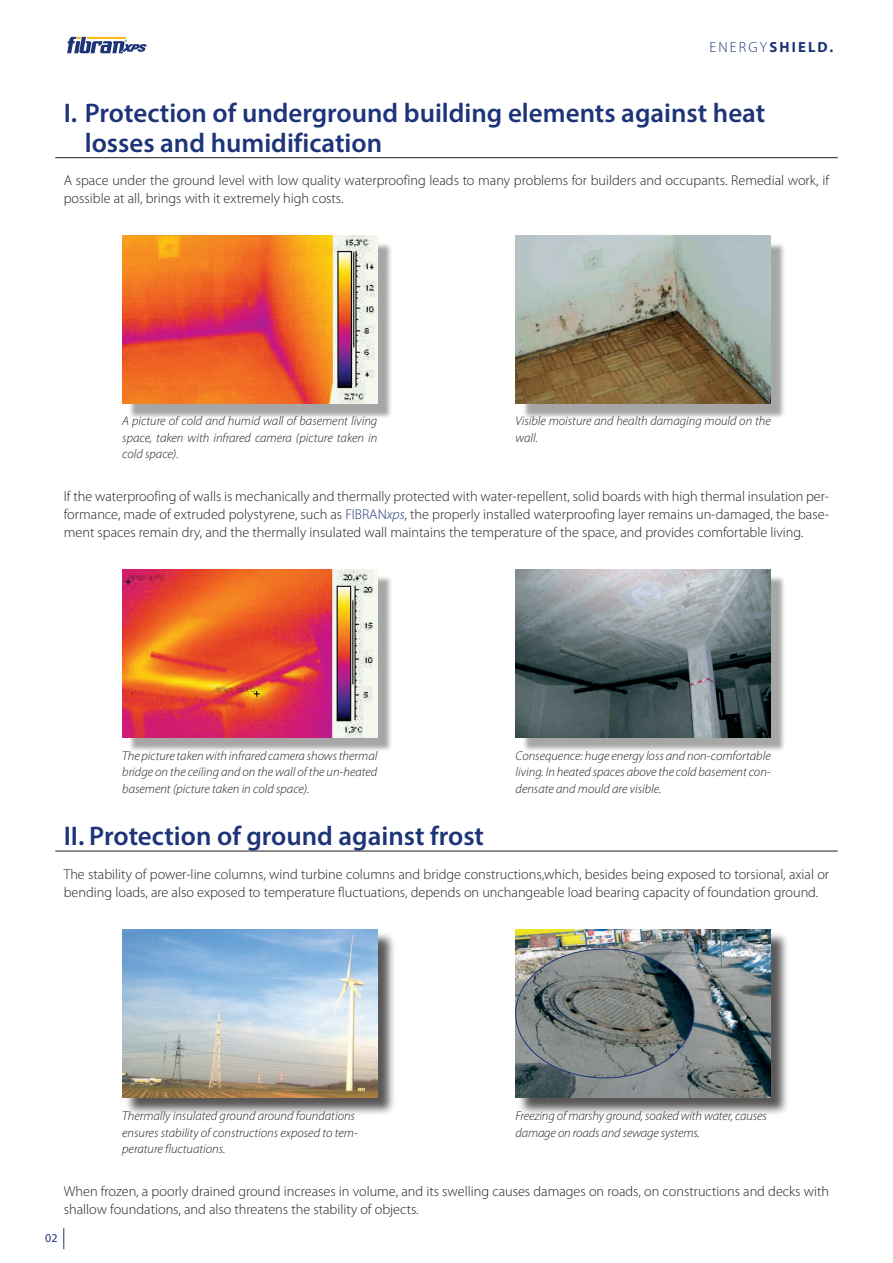
<style>
.page{position:relative;width:893px;height:1263px;background:#fff}
.page>*{position:absolute;margin:0;border:0;box-sizing:border-box;transform-origin:0 0}
.t1{font:600 27px/30px "Myriad Pro";color:#1d3479}
.t2{font:700 14.7px "Myriad Pro";letter-spacing:.145em;color:#1d3479}
.t3{font:300 14.25px/18px "Myriad Pro";color:#231f20}
.t4{font:italic 300 12.75px/16.5px "Myriad Pro";color:#231f20;text-align:justify}
.t5{font:12px "Myriad Pro";color:#1d3479}
.s1{font-weight:300}
.s2{color:#1d3479}
.s3{font-style:italic;color:#1d3479}
</style>
<div class="page">
<svg style="left:67px;top:37px;width:80px;height:16px"></svg>
<svg style="left:63px;top:1228px;width:1px;height:21px"></svg>
<hr style="left:55px;top:157px;width:783px;height:1px;background:#231f20">
<div style="left:128px;top:242px;width:264px;height:177px;background:#231f20;opacity:.4"></div>
<img style="left:122px;top:236px;width:255px;height:168px">
<div style="left:522px;top:242px;width:264px;height:177px;background:#231f20;opacity:.4"></div>
<img style="left:516px;top:236px;width:254px;height:168px">
<div style="left:128px;top:575px;width:264px;height:178px;background:#231f20;opacity:.4"></div>
<img style="left:122px;top:570px;width:255px;height:167px">
<div style="left:522px;top:575px;width:264px;height:178px;background:#231f20;opacity:.4"></div>
<img style="left:516px;top:570px;width:254px;height:167px">
<hr style="left:55px;top:851px;width:783px;height:1px;background:#231f20">
<div style="left:518px;top:932px;width:272px;height:184px;background:#231f20;opacity:.75"></div>
<img style="left:515px;top:929px;width:256px;height:168px">
<div style="left:124px;top:932px;width:272px;height:184px;background:#231f20;opacity:.75"></div>
<img style="left:122px;top:929px;width:255px;height:168px">
<img style="left:516px;top:949px;width:178px;height:129px">
<p class="t2" style="left:709px;top:38px;width:125px"><span class="s1">ENERGY</span>SHIELD.</p>
<h1 class="t1" style="left:85px;top:98px;width:682px;text-indent:-21px">I. Protection of underground building elements against heat losses and humidification</h1>
<p class="t3" style="left:64px;top:172px;width:767px">A space under the ground level with low quality waterproofing leads to many problems for builders and occupants. Remedial work, if possible at all, brings with it extremely high costs.</p>
<p class="t4" style="left:122px;top:413px;width:257px">A picture of cold and humid wall of basement living space, taken with infrared camera (picture taken in cold space).</p>
<p class="t4" style="left:516px;top:413px;width:257px">Visible moisture and health damaging mould on the wall.</p>
<p class="t3" style="left:64px;top:488px;width:767px;text-align:justify">If the waterproofing of walls is mechanically and thermally protected with water-repellent, solid boards with high thermal insulation per&shy;formance, made of extruded polystyrene, such as <span class="s2">FIBRAN</span><span class="s3">xps</span>, the properly installed waterproofing layer remains un-damaged, the base&shy;ment spaces remain dry, and the thermally insulated wall maintains the temperature of the space, and provides comfortable living.</p>
<p class="t4" style="left:122px;top:748px;width:257px">The picture taken with infrared camera shows thermal bridge on the ceiling and on the wall of the un-heated basement (picture taken in cold space).</p>
<h1 class="t1" style="left:64px;top:821px;width:422px">II. Protection of ground against frost</h1>
<p class="t4" style="left:516px;top:748px;width:257px">Consequence: huge energy loss and non-comfortable living. In heated spaces above the cold basement con&shy;densate and mould are visible.</p>
<p class="t3" style="left:64px;top:865px;width:767px">The stability of power-line columns, wind turbine columns and bridge constructions,which, besides being exposed to torsional, axial or bending loads, are also exposed to temperature fluctuations, depends on unchangeable load bearing capacity of foundation ground.</p>
<p class="t4" style="left:122px;top:1108px;width:237px;text-align:left">Thermally insulated ground around foundations ensures stability of constructions exposed to tem&shy;perature fluctuations.</p>
<p class="t4" style="left:515px;top:1108px;width:253px">Freezing of marshy ground, soaked with water, causes damage on roads and sewage systems.</p>
<p class="t3" style="left:64px;top:1182px;width:767px">When frozen, a poorly drained ground increases in volume, and its swelling causes damages on roads, on constructions and decks with shallow foundations, and also threatens the stability of objects.</p>
<p class="t5" style="left:45px;top:1231px;width:14px">02</p>
</div>
